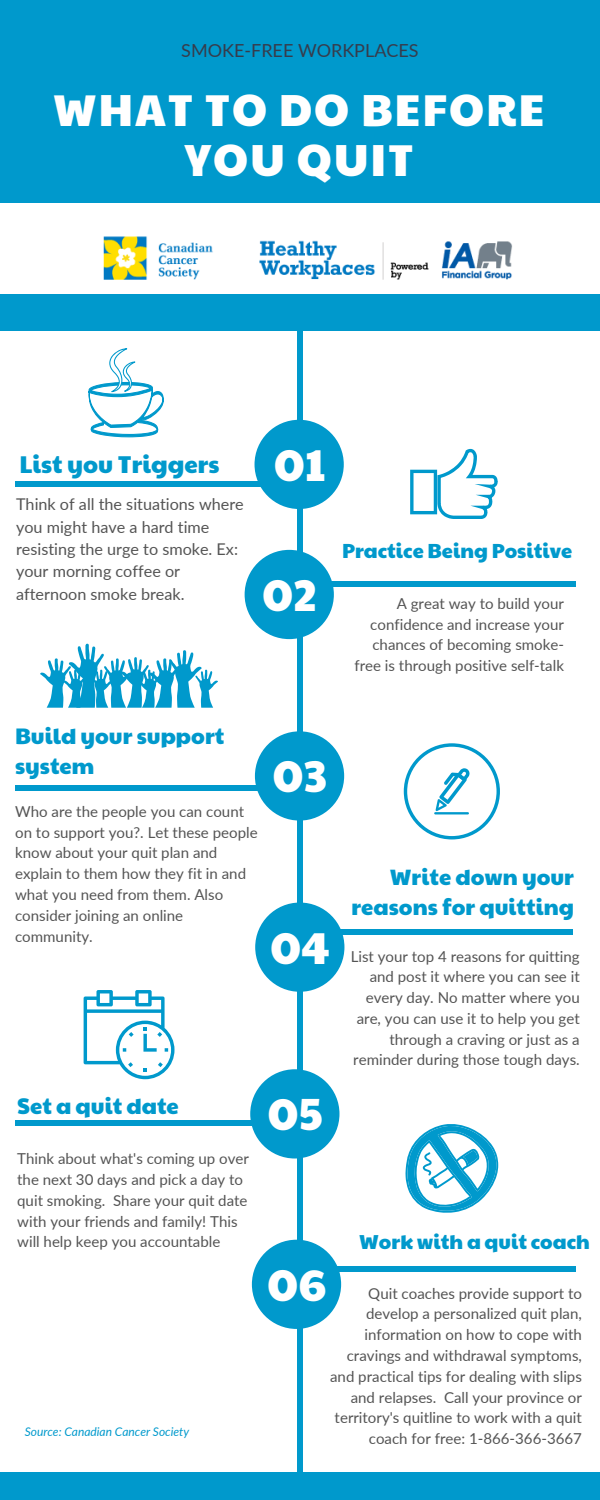
<style>
.page{position:relative;width:600px;height:1500px;background:#fff}
.page>*{position:absolute;margin:0;border:0;box-sizing:border-box;transform-origin:0 0}
.t1{font:45.2px "Paytone One";color:#fff}
.t2{font:44px/50px "Paytone One";letter-spacing:.04em;color:#fff;text-align:center}
.t3{font:24px "Paytone One";color:#09c}
.t4{font:22px/30.4px "Paytone One";color:#09c}
.t5{font:20px "Paytone One";color:#09c}
.t6{font:18px "Lato";color:#363c4c}
.t7{font:16.2px/22.3px "Lato";color:#545454}
.t8{font:15.1px/20.8px "Lato";color:#545454;text-align:right}
.t9{font:italic 12px "Lato";color:#09c}
</style>
<div class="page">
<div style="left:0;top:1472px;width:600px;height:28px;background:#09c"></div>
<div style="left:297px;top:256px;width:6px;height:1235px;background:#09c"></div>
<div style="left:15px;top:786px;width:256px;height:5px;background:#09c"></div>
<div style="left:15px;top:481px;width:275px;height:6px;background:#09c"></div>
<div style="left:311px;top:582px;width:264px;height:5px;background:#09c"></div>
<div style="left:255px;top:420px;width:89px;height:89px;background:#09c;border-radius:50%"></div>
<div style="left:0;top:0;width:600px;height:331px;background:#09c"></div>
<div style="left:308px;top:930px;width:264px;height:5px;background:#09c"></div>
<div style="left:245px;top:550px;width:89px;height:89px;background:#09c;border-radius:50%"></div>
<div style="left:255px;top:731px;width:89px;height:90px;background:#09c;border-radius:50%"></div>
<div style="left:255px;top:903px;width:89px;height:89px;background:#09c;border-radius:50%"></div>
<div style="left:15px;top:1120px;width:256px;height:5px;background:#09c"></div>
<div style="left:250px;top:1069px;width:89px;height:90px;background:#09c;border-radius:50%"></div>
<div style="left:311px;top:1267px;width:264px;height:5px;background:#09c"></div>
<div style="left:252px;top:1240px;width:89px;height:89px;background:#09c;border-radius:50%"></div>
<svg style="left:405px;top:1124px;width:94px;height:89px"></svg>
<svg style="left:404px;top:743px;width:96px;height:96px"></svg>
<svg style="left:40px;top:644px;width:178px;height:64px"></svg>
<svg style="left:84px;top:990px;width:91px;height:89px"></svg>
<svg style="left:410px;top:449px;width:88px;height:70px"></svg>
<svg style="left:89px;top:348px;width:75px;height:89px"></svg>
<div style="left:0;top:203px;width:600px;height:90px;background:#fff"></div>
<img style="left:68px;top:236px;width:480px;height:58px">
<p class="t6" style="left:181px;top:39px;width:239px">SMOKE-FREE WORKPLACES</p>
<h2 class="t2" style="left:53px;top:82px;width:493px">WHAT TO DO BEFORE<br>YOU QUIT</h2>
<h3 class="t3" style="left:20px;top:446px;width:202px">List you Triggers</h3>
<p class="t7" style="left:16px;top:493px;width:229px">Think of all the situations where you might have a hard time resisting the urge to smoke. Ex: your morning coffee or afternoon smoke break.</p>
<h1 class="t1" style="left:274px;top:430px;width:53px">01</h1>
<h1 class="t1" style="left:262px;top:561px;width:56px">02</h1>
<h3 class="t5" style="left:342px;top:536px;width:232px">Practice Being Positive</h3>
<p class="t8" style="left:354px;top:593px;width:211px">A great way to build your confidence and increase your chances of becoming smoke&shy;free is through positive self-talk</p>
<h3 class="t4" style="left:15px;top:719px;width:211px">Build your support system</h3>
<p class="t8" style="left:15px;top:801px;width:244px;text-align:left">Who are the people you can count on to support you?. Let these people know about your quit plan and explain to them how they fit in and what you need from them. Also consider joining an online community.</p>
<h1 class="t1" style="left:273px;top:742px;width:56px">03</h1>
<h1 class="t1" style="left:270px;top:913px;width:62px">04</h1>
<h3 class="t4" style="left:351px;top:860px;width:224px;text-align:right">Write down your reasons for quitting</h3>
<p class="t8" style="left:351px;top:945px;width:231px">List your top 4 reasons for quitting and post it where you can see it every day. No matter where you are, you can use it to help you get through a craving or just as a reminder during those tough days.</p>
<h3 class="t4" style="left:17px;top:1089px;width:163px">Set a quit date</h3>
<p class="t8" style="left:17px;top:1148px;width:233px;text-align:left">Think about what's coming up over the next 30 days and pick a day to quit smoking. Share your quit date with your friends and family! This will help keep you accountable</p>
<p class="t9" style="left:25px;top:1424px;width:166px">Source: Canadian Cancer Society</p>
<h1 class="t1" style="left:268px;top:1080px;width:57px">05</h1>
<h3 class="t5" style="left:359px;top:1227px;width:232px">Work with a quit coach</h3>
<p class="t8" style="left:330px;top:1282px;width:253px">Quit coaches provide support to develop a personalized quit plan, information on how to cope with cravings and withdrawal symptoms, and practical tips for dealing with slips and relapses. Call your province or territory's quitline to work with a quit coach for free: 1-866-366-3667</p>
<h1 class="t1" style="left:267px;top:1250px;width:61px">06</h1>
</div>
